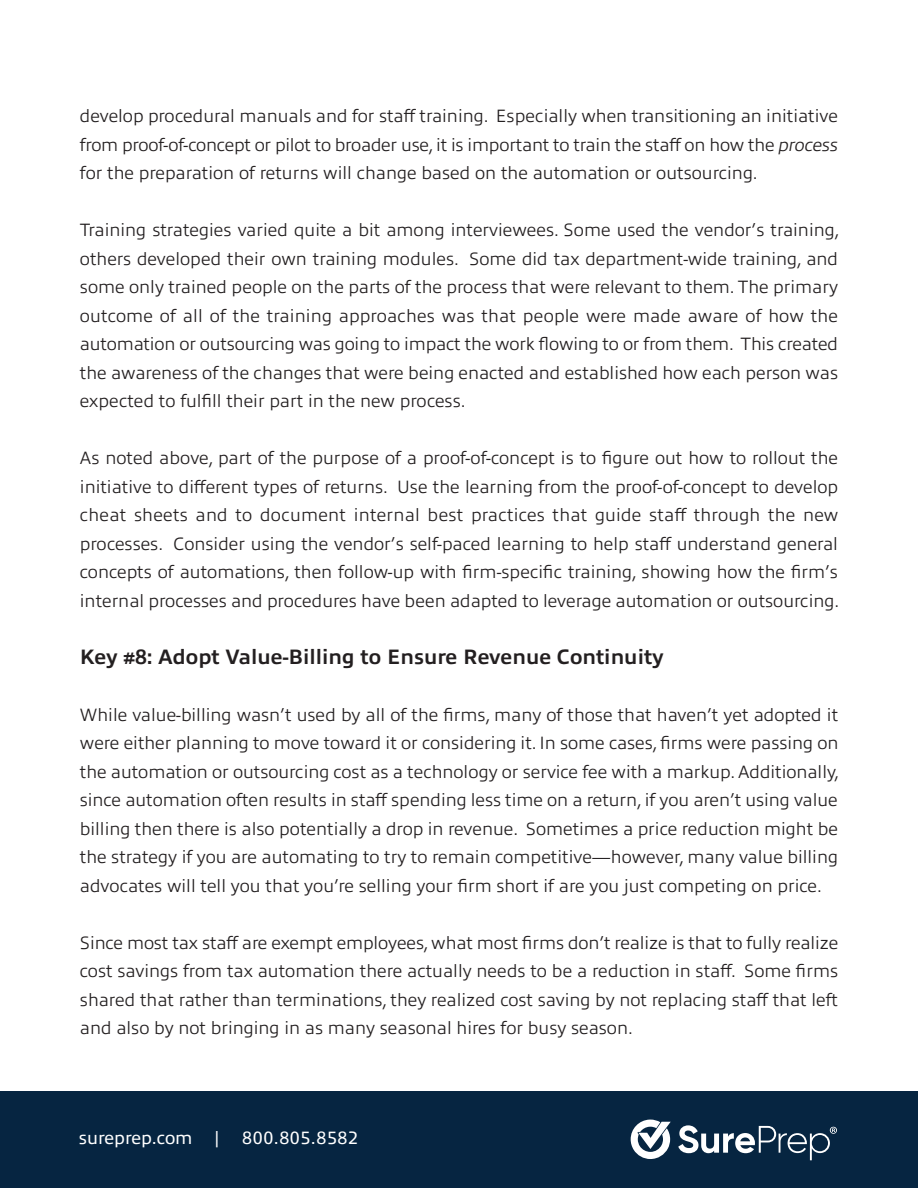
<style>
.page{position:relative;width:918px;height:1188px;background:#fff}
.page>*{position:absolute;margin:0;border:0;box-sizing:border-box;transform-origin:0 0}
.t1{font:700 21px "Allumi Std";color:#231f20}
.t2{font:300 18px/28.5px "Allumi Std";color:#231f20;text-align:justify}
.t3{font:18px "Allumi Std";color:#fff}
.t4{font:18px "Allumi Std";letter-spacing:.03em;color:#fff}
.s1{font-family:"Allumi Pro";font-style:italic}
</style>
<div class="page">
<div style="left:0;top:1092px;width:918px;height:96px;background:#062541"></div>
<svg style="left:678px;top:1125px;width:159px;height:35px"></svg>
<svg style="left:631px;top:1120px;width:40px;height:39px"></svg>
<p class="t2" style="left:80px;top:102px;width:760px">develop procedural manuals and for staff training. Especially when transitioning an initiative from proof-of-concept or pilot to broader use, it is important to train the staff on how the <span class="s1">process </span>for the preparation of returns will change based on the automation or outsourcing.</p>
<p class="t2" style="left:80px;top:216px;width:761px">Training strategies varied quite a bit among interviewees. Some used the vendor’s training, others developed their own training modules. Some did tax department-wide training, and some only trained people on the parts of the process that were relevant to them. The primary outcome of all of the training approaches was that people were made aware of how the automation or outsourcing was going to impact the work flowing to or from them. This created the awareness of the changes that were being enacted and established how each person was expected to fulfill their part in the new process.</p>
<p class="t2" style="left:80px;top:444px;width:761px">As noted above, part of the purpose of a proof-of-concept is to figure out how to rollout the initiative to different types of returns. Use the learning from the proof-of-concept to develop cheat sheets and to document internal best practices that guide staff through the new processes. Consider using the vendor’s self-paced learning to help staff understand general concepts of automations, then follow-up with firm-specific training, showing how the firm’s internal processes and procedures have been adapted to leverage automation or outsourcing.</p>
<p class="t1" style="left:80px;top:645px;width:585px">Key #8: Adopt Value-Billing to Ensure Revenue Continuity</p>
<p class="t2" style="left:80px;top:701px;width:761px">While value-billing wasn’t used by all of the firms, many of those that haven’t yet adopted it were either planning to move toward it or considering it. In some cases, firms were passing on the automation or outsourcing cost as a technology or service fee with a markup. Additionally, since automation often results in staff spending less time on a return, if you aren’t using value billing then there is also potentially a drop in revenue. Sometimes a price reduction might be the strategy if you are automating to try to remain competitive—however, many value billing advocates will tell you that you’re selling your firm short if are you just competing on price.</p>
<p class="t2" style="left:80px;top:929px;width:760px">Since most tax staff are exempt employees, what most firms don’t realize is that to fully realize cost savings from tax automation there actually needs to be a reduction in staff. Some firms shared that rather than terminations, they realized cost saving by not replacing staff that left and also by not bringing in as many seasonal hires for busy season.</p>
<p class="t3" style="left:79px;top:1128px;width:142px">sureprep.com |</p>
<p class="t4" style="left:242px;top:1128px;width:117px">800.805.8582</p>
</div>
